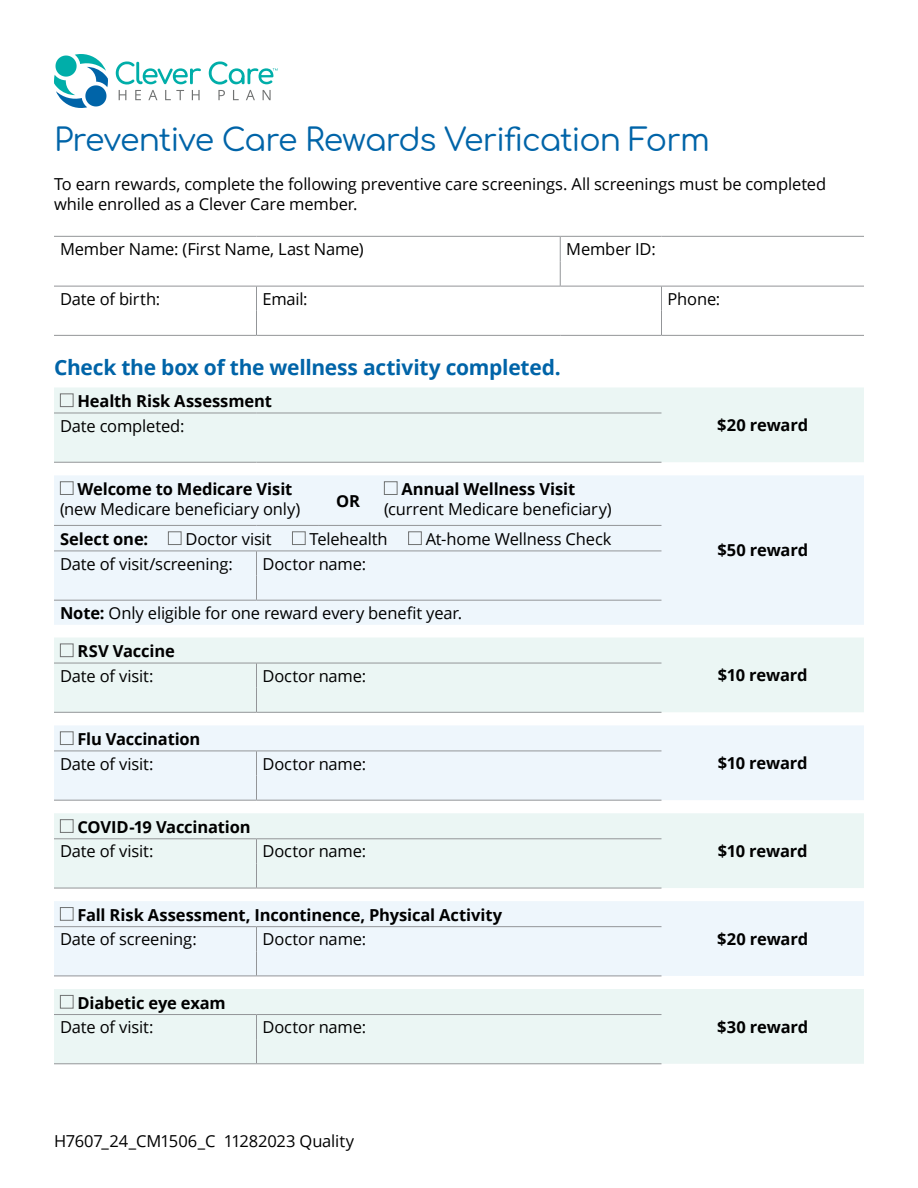
<style>
.page{position:relative;width:918px;height:1188px;background:#fff}
.page>*{position:absolute;margin:0;border:0;box-sizing:border-box;transform-origin:0 0}
.t1{font:31.5px "Comfortaa";letter-spacing:-.035em;color:#0064a8}
.t2{font:700 21px "Open Sans";letter-spacing:-.015em;color:#0064a8}
.t3{font:16.5px/19.8px "Open Sans";letter-spacing:-.01em;color:#000}
.t4{font:700 16.5px "Open Sans";letter-spacing:-.01em;color:#000}
.s1{font-weight:700}
</style>
<div class="page">
<svg style="left:54px;top:54px;width:54px;height:54px"></svg>
<svg style="left:116px;top:61px;width:85px;height:39px"></svg>
<svg style="left:209px;top:61px;width:69px;height:39px"></svg>
<svg style="left:560px;top:237px;width:1px;height:49px"></svg>
<hr style="left:54px;top:286px;width:202px;height:1px;background:#939598">
<hr style="left:256px;top:286px;width:304px;height:1px;background:#939598">
<hr style="left:560px;top:286px;width:102px;height:1px;background:#939598">
<hr style="left:662px;top:286px;width:202px;height:1px;background:#939598">
<svg style="left:256px;top:286px;width:1px;height:49px"></svg>
<svg style="left:661px;top:286px;width:1px;height:49px"></svg>
<hr style="left:54px;top:335px;width:202px;height:1px;background:#939598">
<hr style="left:256px;top:335px;width:304px;height:1px;background:#939598">
<hr style="left:560px;top:335px;width:102px;height:1px;background:#939598">
<hr style="left:662px;top:335px;width:202px;height:1px;background:#939598">
<hr style="left:54px;top:236px;width:202px;height:1px;background:#939598">
<hr style="left:256px;top:236px;width:304px;height:1px;background:#939598">
<hr style="left:560px;top:236px;width:102px;height:1px;background:#939598">
<hr style="left:662px;top:236px;width:202px;height:1px;background:#939598">
<div style="left:54px;top:387px;width:810px;height:75px;background:#ebf6f4"></div>
<hr style="left:54px;top:462px;width:202px;height:1px;background:#939598">
<hr style="left:256px;top:462px;width:406px;height:1px;background:#939598">
<hr style="left:54px;top:413px;width:202px;height:1px;background:#939598">
<hr style="left:256px;top:413px;width:406px;height:1px;background:#939598">
<div style="left:60px;top:393px;width:14px;height:14px;border:1px solid #707272"></div>
<div style="left:54px;top:475px;width:810px;height:150px;background:#eef6fc"></div>
<hr style="left:54px;top:600px;width:202px;height:1px;background:#939598">
<hr style="left:256px;top:600px;width:62px;height:1px;background:#939598">
<hr style="left:318px;top:600px;width:60px;height:1px;background:#939598">
<hr style="left:378px;top:600px;width:284px;height:1px;background:#939598">
<svg style="left:256px;top:552px;width:1px;height:48px"></svg>
<hr style="left:54px;top:525px;width:202px;height:1px;background:#939598">
<hr style="left:256px;top:525px;width:62px;height:1px;background:#939598">
<hr style="left:318px;top:525px;width:60px;height:1px;background:#939598">
<hr style="left:378px;top:525px;width:284px;height:1px;background:#939598">
<hr style="left:54px;top:551px;width:202px;height:1px;background:#939598">
<hr style="left:256px;top:551px;width:62px;height:1px;background:#939598">
<hr style="left:318px;top:551px;width:60px;height:1px;background:#939598">
<hr style="left:378px;top:551px;width:284px;height:1px;background:#939598">
<div style="left:60px;top:481px;width:14px;height:14px;border:1px solid #707272"></div>
<div style="left:384px;top:481px;width:14px;height:14px;border:1px solid #707272"></div>
<div style="left:168px;top:531px;width:14px;height:14px;border:1px solid #707272"></div>
<div style="left:292px;top:531px;width:14px;height:14px;border:1px solid #707272"></div>
<div style="left:408px;top:531px;width:14px;height:14px;border:1px solid #707272"></div>
<div style="left:54px;top:638px;width:810px;height:74px;background:#ebf6f4"></div>
<hr style="left:54px;top:712px;width:202px;height:1px;background:#939598">
<hr style="left:256px;top:712px;width:406px;height:1px;background:#939598">
<svg style="left:256px;top:664px;width:1px;height:48px"></svg>
<hr style="left:54px;top:663px;width:202px;height:1px;background:#939598">
<hr style="left:256px;top:663px;width:406px;height:1px;background:#939598">
<div style="left:60px;top:644px;width:14px;height:13px;border:1px solid #707272"></div>
<div style="left:54px;top:726px;width:810px;height:74px;background:#eef6fc"></div>
<hr style="left:54px;top:800px;width:202px;height:1px;background:#939598">
<hr style="left:256px;top:800px;width:406px;height:1px;background:#939598">
<svg style="left:256px;top:752px;width:1px;height:48px"></svg>
<hr style="left:54px;top:751px;width:202px;height:1px;background:#939598">
<hr style="left:256px;top:751px;width:406px;height:1px;background:#939598">
<div style="left:60px;top:731px;width:14px;height:14px;border:1px solid #707272"></div>
<div style="left:54px;top:813px;width:810px;height:75px;background:#ebf6f4"></div>
<hr style="left:54px;top:888px;width:202px;height:1px;background:#939598">
<hr style="left:256px;top:888px;width:406px;height:1px;background:#939598">
<svg style="left:256px;top:839px;width:1px;height:49px"></svg>
<hr style="left:54px;top:838px;width:202px;height:1px;background:#939598">
<hr style="left:256px;top:838px;width:406px;height:1px;background:#939598">
<div style="left:60px;top:819px;width:14px;height:14px;border:1px solid #707272"></div>
<div style="left:54px;top:901px;width:810px;height:75px;background:#eef6fc"></div>
<hr style="left:54px;top:976px;width:202px;height:1px;background:#939598">
<hr style="left:256px;top:976px;width:406px;height:1px;background:#939598">
<svg style="left:256px;top:927px;width:1px;height:49px"></svg>
<hr style="left:54px;top:926px;width:202px;height:1px;background:#939598">
<hr style="left:256px;top:926px;width:406px;height:1px;background:#939598">
<div style="left:60px;top:907px;width:14px;height:14px;border:1px solid #707272"></div>
<div style="left:54px;top:989px;width:810px;height:75px;background:#ebf6f4"></div>
<hr style="left:54px;top:1063px;width:202px;height:1px;background:#939598">
<hr style="left:256px;top:1063px;width:406px;height:1px;background:#939598">
<svg style="left:256px;top:1015px;width:1px;height:48px"></svg>
<hr style="left:54px;top:1014px;width:202px;height:1px;background:#939598">
<hr style="left:256px;top:1014px;width:406px;height:1px;background:#939598">
<div style="left:60px;top:995px;width:14px;height:14px;border:1px solid #707272"></div>
<h1 class="t1" style="left:54px;top:111px;width:657px">Preventive Care Rewards Verification Form</h1>
<p class="t3" style="left:54px;top:174px;width:774px">To earn rewards, complete the following preventive care screenings. All screenings must be completed while enrolled as a Clever Care member.</p>
<p class="t3" style="left:60px;top:239px;width:305px">Member Name: (First Name, Last Name)</p>
<p class="t3" style="left:566px;top:239px;width:91px">Member ID:</p>
<p class="t3" style="left:60px;top:288px;width:102px">Date of birth:</p>
<p class="t3" style="left:263px;top:288px;width:47px">Email:</p>
<p class="t3" style="left:667px;top:288px;width:54px">Phone:</p>
<p class="t2" style="left:54px;top:352px;width:508px">Check the box of the wellness activity completed.</p>
<p class="t4" style="left:77px;top:389px;width:196px">Health Risk Assessment</p>
<p class="t3" style="left:60px;top:415px;width:126px">Date completed:</p>
<p class="t4" style="left:717px;top:414px;width:92px">$20 reward</p>
<p class="t4" style="left:77px;top:477px;width:216px">Welcome to Medicare Visit</p>
<p class="t3" style="left:60px;top:498px;width:242px">(new Medicare beneficiary only)</p>
<p class="t4" style="left:336px;top:489px;width:25px">OR</p>
<p class="t4" style="left:401px;top:477px;width:175px">Annual Wellness Visit</p>
<p class="t3" style="left:384px;top:498px;width:229px">(current Medicare beneficiary)</p>
<p class="t4" style="left:60px;top:527px;width:90px">Select one:</p>
<p class="t3" style="left:185px;top:529px;width:88px">Doctor visit</p>
<p class="t3" style="left:310px;top:529px;width:80px">Telehealth</p>
<p class="t3" style="left:426px;top:529px;width:187px">At-home Wellness Check</p>
<p class="t3" style="left:60px;top:553px;width:174px">Date of visit/screening:</p>
<p class="t3" style="left:263px;top:553px;width:105px">Doctor name:</p>
<p class="t3" style="left:60px;top:602px;width:404px"><span class="s1">Note:</span> Only eligible for one reward every benefit year.</p>
<p class="t4" style="left:77px;top:639px;width:99px">RSV Vaccine</p>
<p class="t3" style="left:60px;top:665px;width:95px">Date of visit:</p>
<p class="t3" style="left:263px;top:665px;width:105px">Doctor name:</p>
<p class="t4" style="left:718px;top:664px;width:91px">$10 reward</p>
<p class="t4" style="left:717px;top:539px;width:92px">$50 reward</p>
<p class="t4" style="left:77px;top:727px;width:124px">Flu Vaccination</p>
<p class="t3" style="left:60px;top:753px;width:95px">Date of visit:</p>
<p class="t3" style="left:263px;top:753px;width:105px">Doctor name:</p>
<p class="t4" style="left:718px;top:751px;width:91px">$10 reward</p>
<p class="t4" style="left:77px;top:815px;width:175px">COVID-19 Vaccination</p>
<p class="t3" style="left:60px;top:841px;width:95px">Date of visit:</p>
<p class="t3" style="left:263px;top:841px;width:105px">Doctor name:</p>
<p class="t4" style="left:718px;top:839px;width:91px">$10 reward</p>
<p class="t4" style="left:77px;top:903px;width:426px">Fall Risk Assessment, Incontinence, Physical Activity</p>
<p class="t3" style="left:60px;top:929px;width:138px">Date of screening:</p>
<p class="t3" style="left:263px;top:929px;width:105px">Doctor name:</p>
<p class="t4" style="left:717px;top:927px;width:92px">$20 reward</p>
<p class="t4" style="left:77px;top:991px;width:150px">Diabetic eye exam</p>
<p class="t3" style="left:60px;top:1017px;width:95px">Date of visit:</p>
<p class="t3" style="left:263px;top:1017px;width:105px">Doctor name:</p>
<p class="t4" style="left:717px;top:1015px;width:92px">$30 reward</p>
<p class="t3" style="left:54px;top:1130px;width:302px">H7607_24_CM1506_C 11282023 Quality</p>
</div>
